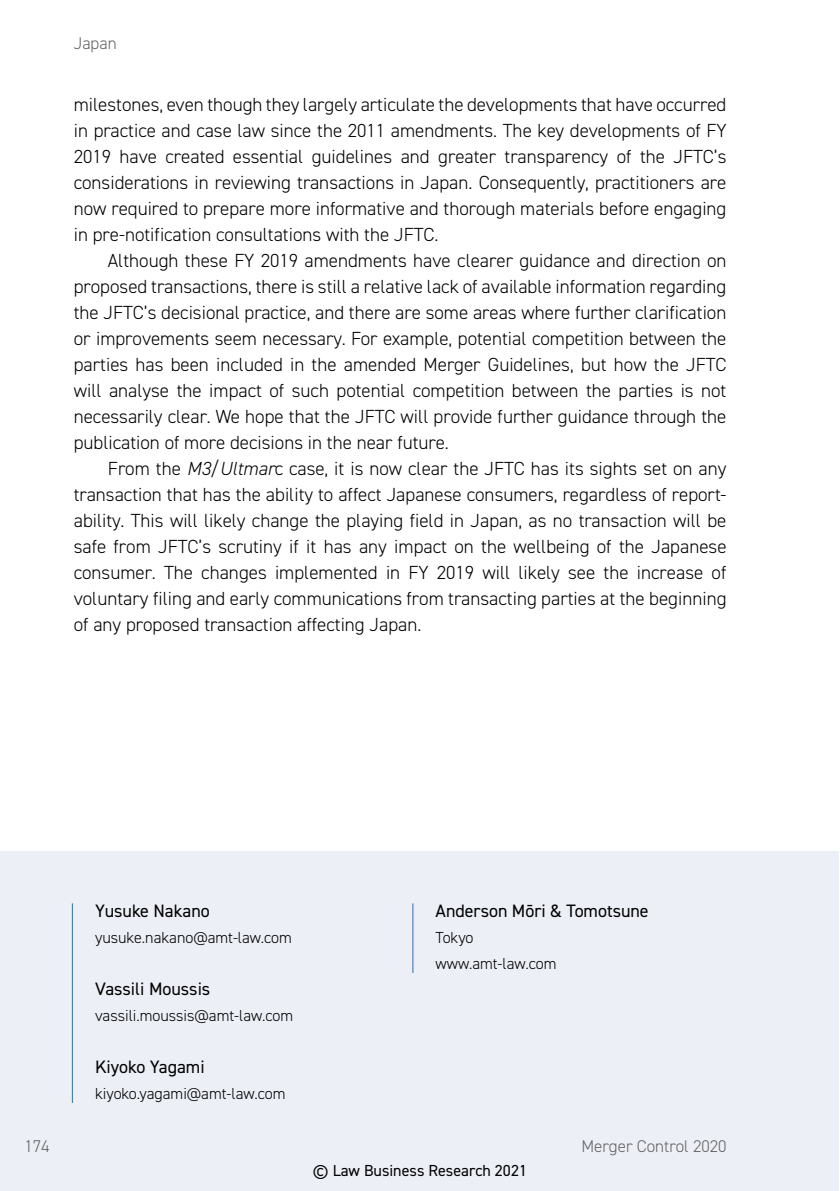
<style>
.page{position:relative;width:840px;height:1191px;background:#fff}
.page>*{position:absolute;margin:0;border:0;box-sizing:border-box;transform-origin:0 0}
.t1{font:300 19px/26px "DIN2014";color:#000;text-align:justify}
.t2{font:18px "DIN2014";color:#000}
.t3{font:300 17px "DIN2014";color:#646363}
.t4{font:300 16px/26px "DIN2014";color:#000}
.t5{font:16px "DIN2014";color:#000}
.s1{font-style:italic}
</style>
<div class="page">
<div style="left:0;top:851px;width:838px;height:340px;background:#edeff7"></div>
<hr style="left:72px;top:903px;width:1px;height:200px;background:#326ea4">
<hr style="left:412px;top:903px;width:1px;height:70px;background:#326ea4">
<p class="t3" style="left:74px;top:33px;width:44px">Japan</p>
<p class="t1" style="left:74px;top:92px;width:654px">milestones, even though they largely articulate the developments that have occurred in practice and case law since the 2011 amendments. The key developments of FY 2019 have created essential guidelines and greater transparency of the JFTC’s considerations in reviewing transactions in Japan. Consequently, practitioners are now required to prepare more informative and thorough materials before engaging in pre-notification consultations with the JFTC.</p>
<p class="t1" style="left:74px;top:248px;width:654px;text-indent:34px">Although these FY 2019 amendments have clearer guidance and direction on proposed transactions, there is still a relative lack of available information regarding the JFTC’s decisional practice, and there are some areas where further clarification or improvements seem necessary. For example, potential competition between the parties has been included in the amended Merger Guidelines, but how the JFTC will analyse the impact of such potential competition between the parties is not necessarily clear. We hope that the JFTC will provide further guidance through the publication of more decisions in the near future.</p>
<p class="t1" style="left:74px;top:455px;width:654px;text-indent:34px">From the <span class="s1">M3/Ultmar</span>c case, it is now clear the JFTC has its sights set on any transaction that has the ability to affect Japanese consumers, regardless of report&shy;ability. This will likely change the playing field in Japan, as no transaction will be safe from JFTC’s scrutiny if it has any impact on the wellbeing of the Japanese consumer. The changes implemented in FY 2019 will likely see the increase of voluntary filing and early communications from transacting parties at the beginning of any proposed transaction affecting Japan.</p>
<p class="t2" style="left:95px;top:900px;width:116px">Yusuke Nakano</p>
<p class="t4" style="left:95px;top:925px;width:198px">yusuke.nakano@amt-law.com</p>
<p class="t2" style="left:95px;top:978px;width:117px">Vassili Moussis</p>
<p class="t4" style="left:95px;top:1003px;width:199px">vassili.moussis@amt-law.com</p>
<p class="t2" style="left:95px;top:1056px;width:111px">Kiyoko Yagami</p>
<p class="t4" style="left:95px;top:1081px;width:192px">kiyoko.yagami@amt-law.com</p>
<p class="t2" style="left:435px;top:900px;width:214px">Anderson Mōri &amp; Tomotsune</p>
<p class="t4" style="left:435px;top:925px;width:122px">Tokyo www.amt-law.com</p>
<p class="t3" style="left:24px;top:1136px;width:26px">174</p>
<p class="t3" style="left:581px;top:1136px;width:146px">Merger Control 2020</p>
<p class="t5" style="left:313px;top:1160px;width:215px">© Law Business Research 2021</p>
</div>
